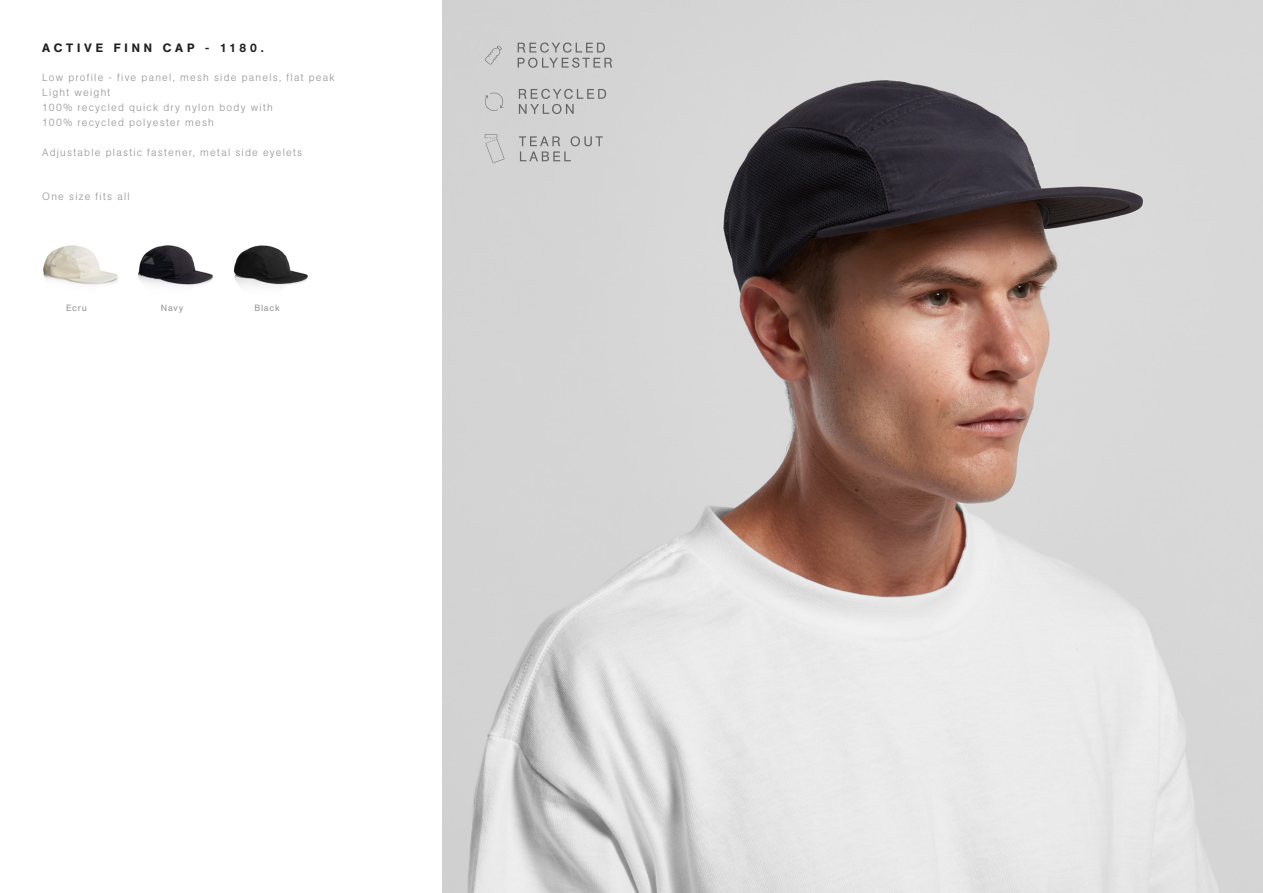
<style>
.page{position:relative;width:1263px;height:893px;background:#fff}
.page>*{position:absolute;margin:0;border:0;box-sizing:border-box;transform-origin:0 0}
.t1{font:500 12px "AG Book Pro";letter-spacing:.32em;color:#231f20}
.t2{font:300 10.5px/15px "AG Book Pro";letter-spacing:.12em;color:#939598}
.t3{font:9px "AG Book Pro";letter-spacing:.08em;color:#939598}
</style>
<div class="page">
<img style="left:442px;top:0;width:821px;height:893px">
<svg style="left:519px;top:89px;width:87px;height:25px;background:#bfbfbf"></svg>
<svg style="left:484px;top:91px;width:20px;height:21px"></svg>
<svg style="left:519px;top:136px;width:84px;height:25px;background:#c1c1c1"></svg>
<svg style="left:497px;top:139px;width:7px;height:20px"></svg>
<svg style="left:485px;top:134px;width:12px;height:29px"></svg>
<svg style="left:485px;top:46px;width:17px;height:19px"></svg>
<svg style="left:518px;top:43px;width:94px;height:25px;background:#bcbcbc"></svg>
<img style="left:43px;top:245px;width:265px;height:42px">
<p class="t1" style="left:42px;top:40px;width:223px">ACTIVE FINN CAP - 1180.</p>
<p class="t2" style="left:42px;top:69px;width:294px">Low profile - five panel, mesh side panels, flat peak Light weight<br>100% recycled quick dry nylon body with<br>100% recycled polyester mesh</p>
<p class="t2" style="left:42px;top:144px;width:262px">Adjustable plastic fastener, metal side eyelets</p>
<p class="t2" style="left:42px;top:188px;width:89px">One size fits all</p>
<p class="t3" style="left:66px;top:302px;width:22px">Ecru</p>
<p class="t3" style="left:161px;top:302px;width:24px">Navy</p>
<p class="t3" style="left:255px;top:302px;width:27px">Black</p>
</div>
